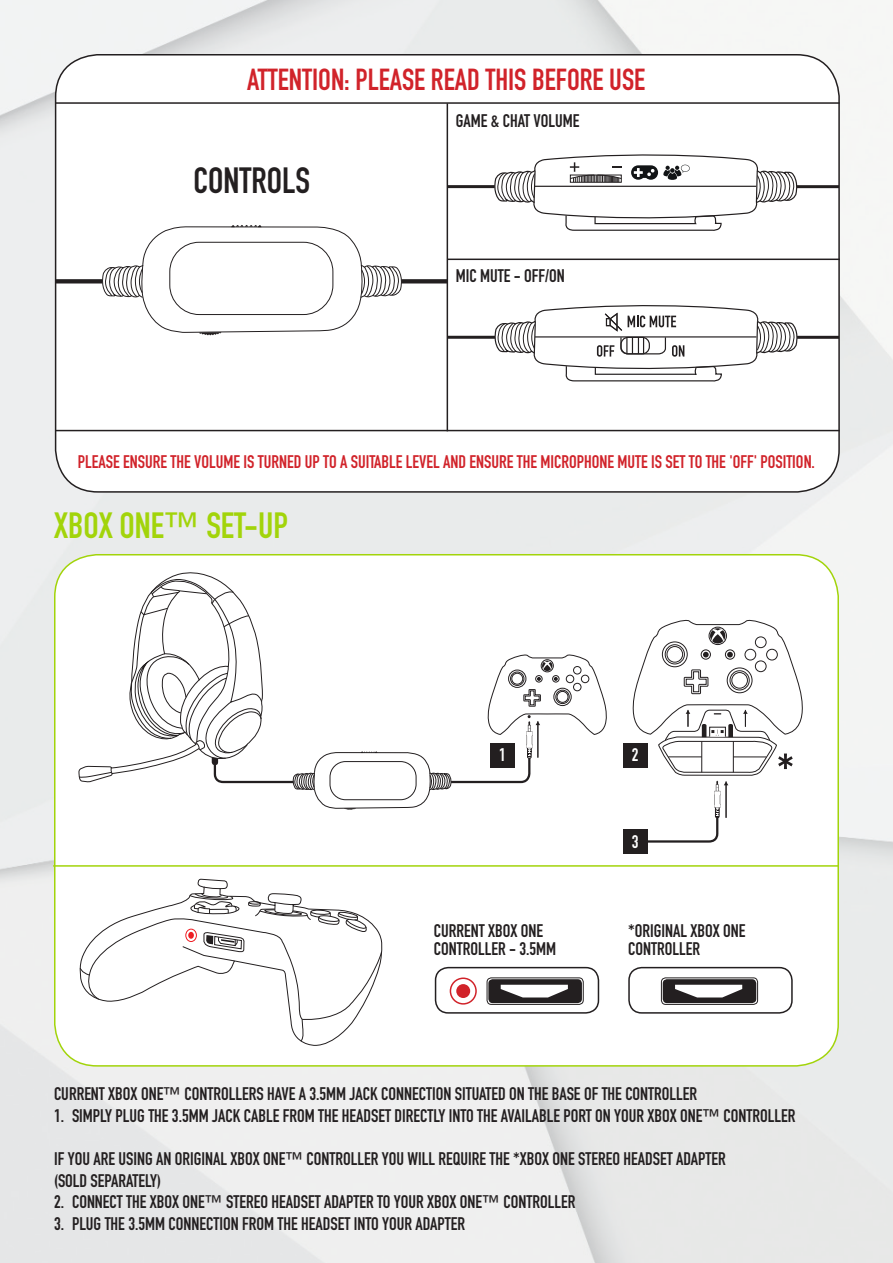
<style>
.page{position:relative;width:893px;height:1263px;background:#fff}
.page>*{position:absolute;margin:0;border:0;box-sizing:border-box;transform-origin:0 0}
.t1{font:700 36px "DIN Condensed";color:#a2d40a}
.t2{font:700 36px "DIN Condensed";color:#231f20}
.t3{font:700 30px "DIN Condensed";color:#d1232a}
.t4{font:700 18px "DIN Condensed";color:#231f20}
.t5{font:700 18px "DIN Condensed";color:#d1232a}
.t6{font:700 18px "DIN Condensed";color:#fff}
</style>
<div class="page">
<img style="left:0;top:0;width:893px;height:1263px">
<div style="left:55px;top:555px;width:783px;height:511px;background:#fff;border-radius:43px"></div>
<div style="left:56px;top:55px;width:783px;height:437px;background:#fff;border-radius:43px"></div>
<hr style="left:53px;top:865px;width:785px;height:2px;background:#a2d40a">
<hr style="left:447px;top:259px;width:393px;height:1px;background:#231f20">
<hr style="left:447px;top:103px;width:1px;height:328px;background:#231f20">
<hr style="left:55px;top:102px;width:785px;height:2px;background:#231f20">
<hr style="left:55px;top:430px;width:785px;height:1px;background:#231f20">
<div style="left:623px;top:829px;width:24px;height:24px;background:#231f20"></div>
<svg style="left:79px;top:886px;width:304px;height:160px"></svg>
<div style="left:435px;top:967px;width:164px;height:47px;border:2px solid #231f20;border-radius:13px"></div>
<div style="left:628px;top:967px;width:165px;height:47px;border:2px solid #231f20;border-radius:13px"></div>
<div style="left:487px;top:977px;width:97px;height:28px;border:1px solid #231f20;border-radius:4px"></div>
<div style="left:661px;top:977px;width:97px;height:28px;border:1px solid #231f20;border-radius:4px"></div>
<div style="left:488px;top:979px;width:94px;height:24px;background:#231f20;border-radius:4px"></div>
<div style="left:663px;top:979px;width:93px;height:24px;background:#231f20;border-radius:4px"></div>
<div style="left:450px;top:977px;width:27px;height:27px;border:2px solid #d1232a;border-radius:50%"></div>
<div style="left:456px;top:984px;width:14px;height:14px;background:#d1232a;border-radius:50%"></div>
<svg style="left:501px;top:985px;width:67px;height:12px"></svg>
<svg style="left:675px;top:985px;width:67px;height:12px"></svg>
<svg style="left:55px;top:279px;width:45px;height:4px"></svg>
<svg style="left:403px;top:279px;width:44px;height:4px"></svg>
<svg style="left:100px;top:225px;width:303px;height:111px"></svg>
<hr style="left:448px;top:185px;width:47px;height:3px;background:#231f20">
<hr style="left:797px;top:185px;width:41px;height:3px;background:#231f20">
<svg style="left:493px;top:154px;width:306px;height:77px"></svg>
<hr style="left:448px;top:336px;width:47px;height:3px;background:#231f20">
<hr style="left:797px;top:336px;width:41px;height:3px;background:#231f20">
<svg style="left:493px;top:305px;width:306px;height:77px"></svg>
<svg style="left:623px;top:619px;width:180px;height:224px"></svg>
<svg style="left:79px;top:572px;width:528px;height:238px"></svg>
<p class="t3" style="left:247px;top:59px;width:400px">ATTENTION: PLEASE READ THIS BEFORE USE</p>
<p class="t2" style="left:193px;top:156px;width:118px">CONTROLS</p>
<p class="t4" style="left:456px;top:108px;width:125px">GAME &amp; CHAT VOLUME</p>
<p class="t4" style="left:456px;top:264px;width:111px">MIC MUTE - OFF/ON</p>
<p class="t5" style="left:78px;top:450px;width:738px">PLEASE ENSURE THE VOLUME IS TURNED UP TO A SUITABLE LEVEL AND ENSURE THE MICROPHONE MUTE IS SET TO THE 'OFF' POSITION.</p>
<p class="t1" style="left:54px;top:501px;width:235px">XBOX ONE™ SET-UP</p>
<p class="t6" style="left:499px;top:743px;width:8px">1</p>
<p class="t6" style="left:632px;top:743px;width:8px">2</p>
<p class="t4" style="left:434px;top:919px;width:111px">CURRENT XBOX ONE</p>
<p class="t4" style="left:434px;top:937px;width:124px">CONTROLLER - 3.5MM</p>
<p class="t6" style="left:632px;top:829px;width:8px">3</p>
<p class="t4" style="left:628px;top:919px;width:119px">*ORIGINAL XBOX ONE</p>
<p class="t4" style="left:628px;top:937px;width:73px">CONTROLLER</p>
<p class="t4" style="left:54px;top:1082px;width:645px">CURRENT XBOX ONE™ CONTROLLERS HAVE A 3.5MM JACK CONNECTION SITUATED ON THE BASE OF THE CONTROLLER</p>
<p class="t4" style="left:54px;top:1103px;width:743px">1. SIMPLY PLUG THE 3.5MM JACK CABLE FROM THE HEADSET DIRECTLY INTO THE AVAILABLE PORT ON YOUR XBOX ONE™ CONTROLLER</p>
<p class="t4" style="left:54px;top:1146px;width:673px">IF YOU ARE USING AN ORIGINAL XBOX ONE™ CONTROLLER YOU WILL REQUIRE THE *XBOX ONE STEREO HEADSET ADAPTER</p>
<p class="t4" style="left:54px;top:1168px;width:109px">(SOLD SEPARATELY)</p>
<p class="t4" style="left:54px;top:1190px;width:523px">2. CONNECT THE XBOX ONE™ STEREO HEADSET ADAPTER TO YOUR XBOX ONE™ CONTROLLER</p>
<p class="t4" style="left:54px;top:1211px;width:413px">3. PLUG THE 3.5MM CONNECTION FROM THE HEADSET INTO YOUR ADAPTER</p>
</div>
